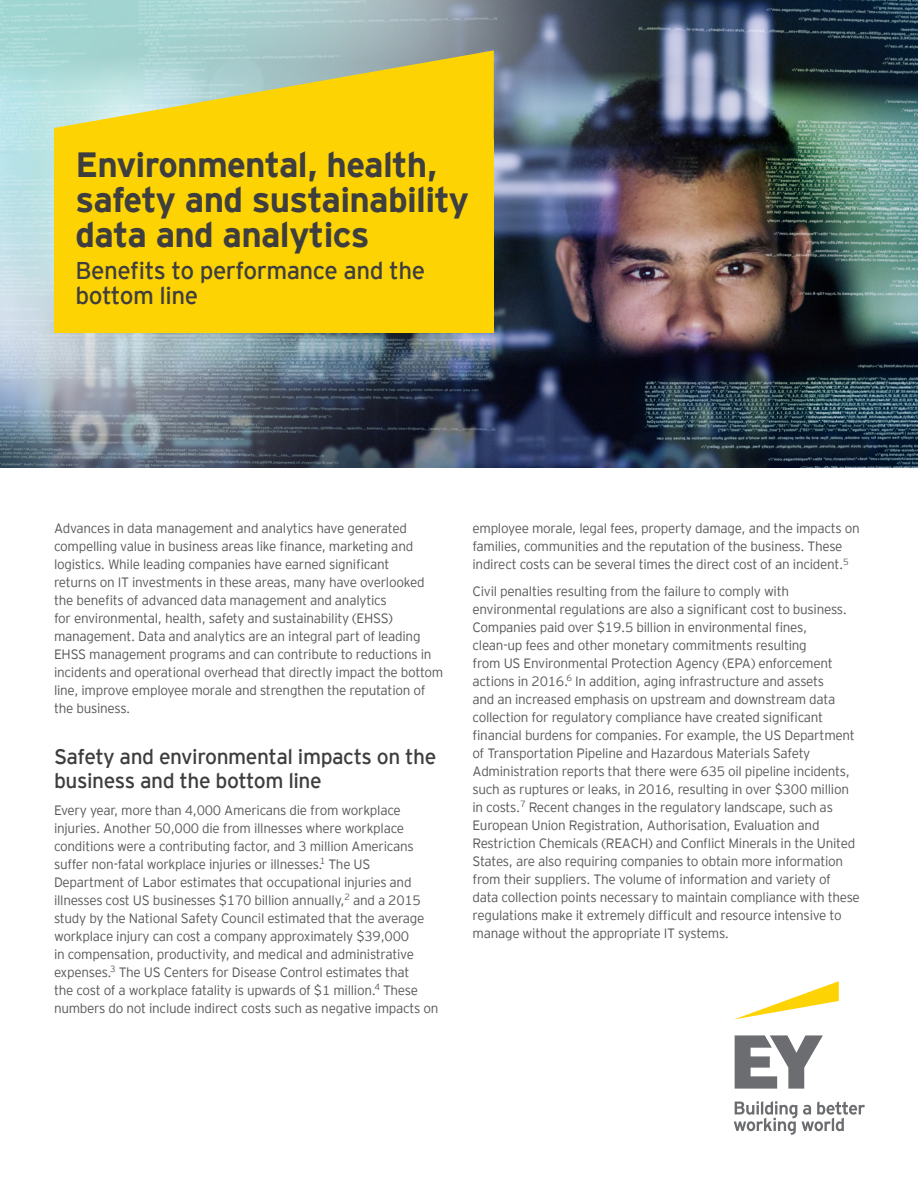
<style>
.page{position:relative;width:918px;height:1188px;background:#fff}
.page>*{position:absolute;margin:0;border:0;box-sizing:border-box;transform-origin:0 0}
.Cover_page_title{font:700 34.95px/35px "EY Interstate";letter-spacing:-.02em;color:#3e3e3f}
.Cover_page_title-2{font:24.3px/24.3px "EY Interstate";letter-spacing:-.02em;color:#3e3e3f}
.t1{font:21px/24px "EY Interstate";letter-spacing:-.02em;color:#3e3e3f}
.body{font:300 13.5px/18px "EY Interstate";letter-spacing:-.02em;color:#57585a}
</style>
<div class="page">
<img style="left:0;top:0;width:918px;height:468px">
<svg style="left:734px;top:981px;width:105px;height:39px"></svg>
<svg style="left:734px;top:1035px;width:131px;height:100px"></svg>
<div style="left:54px;top:140px;width:440px;height:193px;background:#fed304"></div>
<svg style="left:54px;top:50px;width:440px;height:90px;background:#dad15d"></svg>
<p class="Cover_page_title" style="left:76px;top:145px;width:395px">Environmental, health, safety and sustainability data and analytics</p>
<p class="Cover_page_title-2" style="left:76px;top:257px;width:351px">Benefits to performance and the bottom line</p>
<p class="body" style="left:54px;top:519px;width:391px">Advances in data management and analytics have generated compelling value in business areas like finance, marketing and logistics. While leading companies have earned significant<br>returns on IT investments in these areas, many have overlooked the benefits of advanced data management and analytics<br>for environmental, health, safety and sustainability (EHSS) management. Data and analytics are an integral part of leading EHSS management programs and can contribute to reductions in incidents and operational overhead that directly impact the bottom line, improve employee morale and strengthen the reputation of the business.</p>
<p class="t1" style="left:54px;top:744px;width:384px">Safety and environmental impacts on the business and the bottom line</p>
<p class="body" style="left:54px;top:800px;width:386px">Every year, more than 4,000 Americans die from workplace injuries. Another 50,000 die from illnesses where workplace conditions were a contributing factor, and 3 million Americans suffer non-fatal workplace injuries or illnesses.<sup>1</sup> The US Department of Labor estimates that occupational injuries and illnesses cost US businesses $170 billion annually,<sup>2</sup> and a 2015 study by the National Safety Council estimated that the average workplace injury can cost a company approximately $39,000<br>in compensation, productivity, and medical and administrative expenses.<sup>3</sup> The US Centers for Disease Control estimates that<br>the cost of a workplace fatality is upwards of $1 million.<sup>4</sup> These numbers do not include indirect costs such as negative impacts on</p>
<p class="body" style="left:472px;top:519px;width:389px">employee morale, legal fees, property damage, and the impacts on families, communities and the reputation of the business. These indirect costs can be several times the direct cost of an incident.<sup>5</sup></p>
<p class="body" style="left:472px;top:581px;width:389px">Civil penalties resulting from the failure to comply with environmental regulations are also a significant cost to business.<br>Companies paid over $19.5 billion in environmental fines, clean-up fees and other monetary commitments resulting<br>from US Environmental Protection Agency (EPA) enforcement actions in 2016.<sup>6</sup> In addition, aging infrastructure and assets<br>and an increased emphasis on upstream and downstream data collection for regulatory compliance have created significant financial burdens for companies. For example, the US Department of Transportation Pipeline and Hazardous Materials Safety Administration reports that there were 635 oil pipeline incidents, such as ruptures or leaks, in 2016, resulting in over $300 million in costs.<sup>7</sup> Recent changes in the regulatory landscape, such as European Union Registration, Authorisation, Evaluation and Restriction Chemicals (REACH) and Conflict Minerals in the United States, are also requiring companies to obtain more information from their suppliers. The volume of information and variety of data collection points necessary to maintain compliance with these regulations make it extremely difficult and resource intensive to manage without the appropriate IT systems.</p>
</div>
